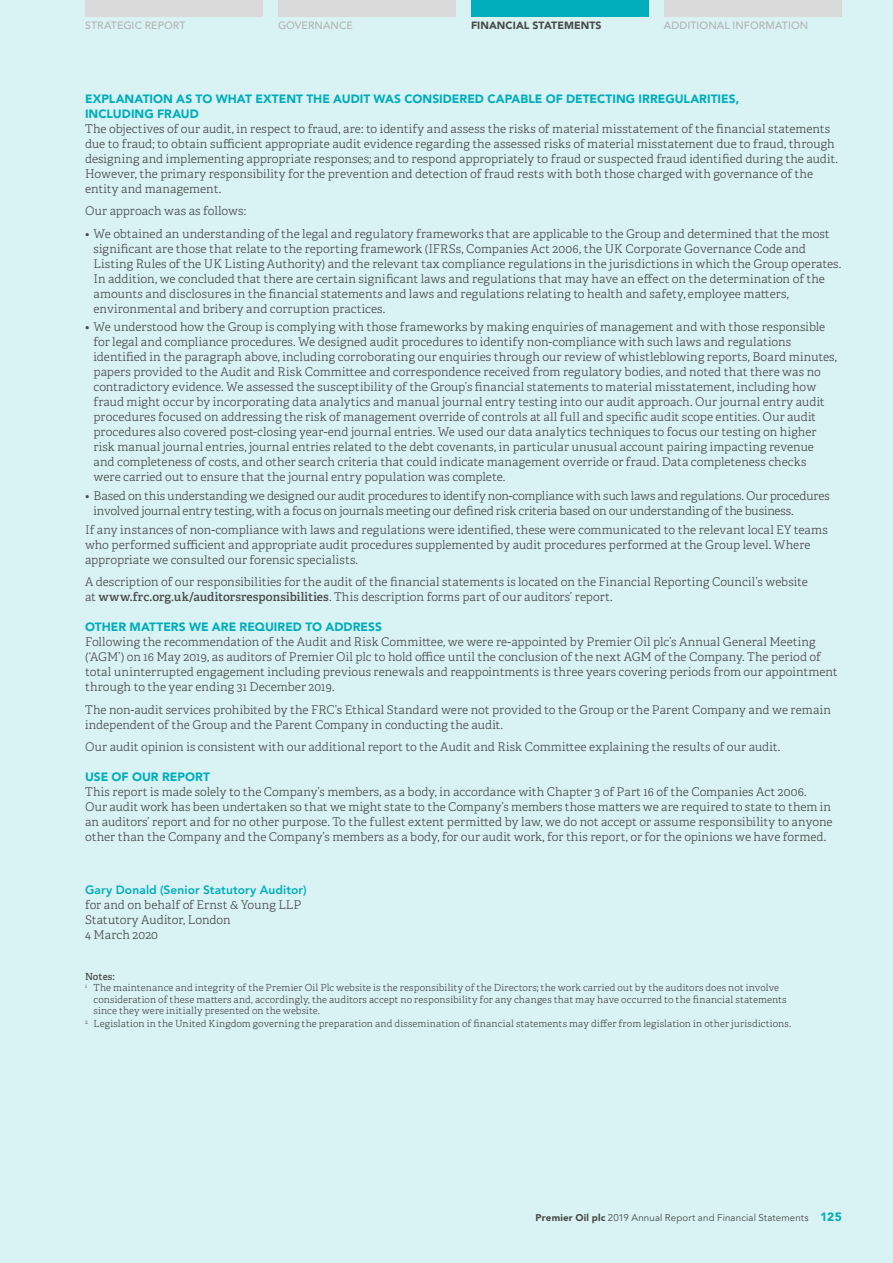
<style>
.page{position:relative;width:893px;height:1263px;background:#d9f3f5}
.page>*{position:absolute;margin:0;border:0;box-sizing:border-box;transform-origin:0 0}
.t1{font:300 12px/15px "Adelle";color:#4a4a49}
.t2{font:900 12px/15px "Avenir LT Std";letter-spacing:.005em;color:#00adbb}
.t3{font:800 12px "Avenir LT Std";letter-spacing:.01em;color:#00adbb}
.t4{font:500 10.5px "Avenir LT Std";letter-spacing:.01em;color:#b3b2b2}
.t5{font:900 10.5px "Avenir LT Std";letter-spacing:.005em;color:#4a4a49}
.t6{font:300 9.75px "Adelle";letter-spacing:.01em;color:#4a4a49}
.t7{font:9.75px "Avenir LT Std";letter-spacing:.01em;color:#4a4a49}
.t8{font:600 9.75px "Adelle";color:#4a4a49}
.s1{font-weight:600}
.s2{font-weight:900}
.s3{font-weight:900;font-size:12px;color:#00adbb}
</style>
<div class="page">
<div style="left:278px;top:0;width:178px;height:17px;background:#dadada"></div>
<div style="left:85px;top:0;width:178px;height:17px;background:#dadada"></div>
<div style="left:471px;top:0;width:178px;height:17px;background:#00adbb"></div>
<div style="left:664px;top:0;width:178px;height:17px;background:#dadada"></div>
<p class="t4" style="left:85px;top:19px;width:102px">STRATEGIC REPORT</p>
<p class="t4" style="left:278px;top:19px;width:76px">GOVERNANCE</p>
<p class="t5" style="left:471px;top:19px;width:132px">FINANCIAL STATEMENTS</p>
<p class="t4" style="left:664px;top:19px;width:146px">ADDITIONAL INFORMATION</p>
<p class="t2" style="left:85px;top:91px;width:656px">EXPLANATION AS TO WHAT EXTENT THE AUDIT WAS CONSIDERED CAPABLE OF DETECTING IRREGULARITIES,<br>INCLUDING FRAUD</p>
<p class="t1" style="left:85px;top:121px;width:754px">The objectives of our audit, in respect to fraud, are: to identify and assess the risks of material misstatement of the financial statements due to fraud; to obtain sufficient appropriate audit evidence regarding the assessed risks of material misstatement due to fraud, through designing and implementing appropriate responses; and to respond appropriately to fraud or suspected fraud identified during the audit.<br>However, the primary responsibility for the prevention and detection of fraud rests with both those charged with governance of the entity and management.</p>
<p class="t1" style="left:85px;top:203px;width:163px">Our approach was as follows:</p>
<p class="t1" style="left:94px;top:226px;width:749px;text-indent:-9px">• We obtained an understanding of the legal and regulatory frameworks that are applicable to the Group and determined that the most significant are those that relate to the reporting framework (IFRSs, Companies Act 2006, the UK Corporate Governance Code and Listing Rules of the UK Listing Authority) and the relevant tax compliance regulations in the jurisdictions in which the Group operates.<br>In addition, we concluded that there are certain significant laws and regulations that may have an effect on the determination of the amounts and disclosures in the financial statements and laws and regulations relating to health and safety, employee matters, environmental and bribery and corruption practices.</p>
<p class="t1" style="left:94px;top:320px;width:745px;text-indent:-9px">• We understood how the Group is complying with those frameworks by making enquiries of management and with those responsible for legal and compliance procedures. We designed audit procedures to identify non-compliance with such laws and regulations identified in the paragraph above, including corroborating our enquiries through our review of whistleblowing reports, Board minutes, papers provided to the Audit and Risk Committee and correspondence received from regulatory bodies, and noted that there was no contradictory evidence. We assessed the susceptibility of the Group’s financial statements to material misstatement, including how fraud might occur by incorporating data analytics and manual journal entry testing into our audit approach. Our journal entry audit procedures focused on addressing the risk of management override of controls at all full and specific audit scope entities. Our audit procedures also covered post-closing year-end journal entries. We used our data analytics techniques to focus our testing on higher risk manual journal entries, journal entries related to the debt covenants, in particular unusual account pairing impacting revenue and completeness of costs, and other search criteria that could indicate management override or fraud. Data completeness checks<br>were carried out to ensure that the journal entry population was complete.</p>
<p class="t1" style="left:94px;top:488px;width:738px;text-indent:-9px">• Based on this understanding we designed our audit procedures to identify non-compliance with such laws and regulations. Our procedures involved journal entry testing, with a focus on journals meeting our defined risk criteria based on our understanding of the business.</p>
<p class="t1" style="left:85px;top:522px;width:744px">If any instances of non-compliance with laws and regulations were identified, these were communicated to the relevant local EY teams who performed sufficient and appropriate audit procedures supplemented by audit procedures performed at the Group level. Where appropriate we consulted our forensic specialists.</p>
<p class="t1" style="left:85px;top:575px;width:724px">A description of our responsibilities for the audit of the financial statements is located on the Financial Reporting Council’s website at <span class="s1">www.frc.org.uk/auditorsresponsibilities</span>. This description forms part of our auditors’ report.</p>
<p class="t2" style="left:85px;top:620px;width:298px">OTHER MATTERS WE ARE REQUIRED TO ADDRESS</p>
<p class="t1" style="left:85px;top:635px;width:754px">Following the recommendation of the Audit and Risk Committee, we were re-appointed by Premier Oil plc’s Annual General Meeting (‘AGM’) on 16 May 2019, as auditors of Premier Oil plc to hold office until the conclusion of the next AGM of the Company. The period of total uninterrupted engagement including previous renewals and reappointments is three years covering periods from our appointment through to the year ending 31 December 2019.</p>
<p class="t1" style="left:85px;top:702px;width:747px">The non-audit services prohibited by the FRC’s Ethical Standard were not provided to the Group or the Parent Company and we remain independent of the Group and the Parent Company in conducting the audit.</p>
<p class="t1" style="left:85px;top:740px;width:697px">Our audit opinion is consistent with our additional report to the Audit and Risk Committee explaining the results of our audit.</p>
<p class="t2" style="left:85px;top:770px;width:126px">USE OF OUR REPORT</p>
<p class="t1" style="left:85px;top:785px;width:749px">This report is made solely to the Company’s members, as a body, in accordance with Chapter 3 of Part 16 of the Companies Act 2006.<br>Our audit work has been undertaken so that we might state to the Company’s members those matters we are required to state to them in an auditors’ report and for no other purpose. To the fullest extent permitted by law, we do not accept or assume responsibility to anyone other than the Company and the Company’s members as a body, for our audit work, for this report, or for the opinions we have formed.</p>
<p class="t3" style="left:85px;top:882px;width:223px">Gary Donald (Senior Statutory Auditor)</p>
<p class="t1" style="left:85px;top:897px;width:218px">for and on behalf of Ernst &amp; Young LLP<br>Statutory Auditor, London<br>4 March 2020</p>
<p class="t8" style="left:85px;top:970px;width:31px">Notes:</p>
<p class="t6" style="left:85px;top:982px;width:696px"><sup>1</sup> The maintenance and integrity of the Premier Oil Plc website is the responsibility of the Directors; the work carried out by the auditors does not involve</p>
<p class="t6" style="left:94px;top:993px;width:694px">consideration of these matters and, accordingly, the auditors accept no responsibility for any changes that may have occurred to the financial statements</p>
<p class="t6" style="left:94px;top:1004px;width:228px">since they were initially presented on the website.</p>
<p class="t6" style="left:85px;top:1018px;width:708px"><sup>2</sup> Legislation in the United Kingdom governing the preparation and dissemination of financial statements may differ from legislation in other jurisdictions.</p>
<p class="t7" style="left:536px;top:1212px;width:308px"><span class="s2">Premier Oil plc</span> 2019 Annual Report and Financial Statements <span class="s3">125</span></p>
</div>
